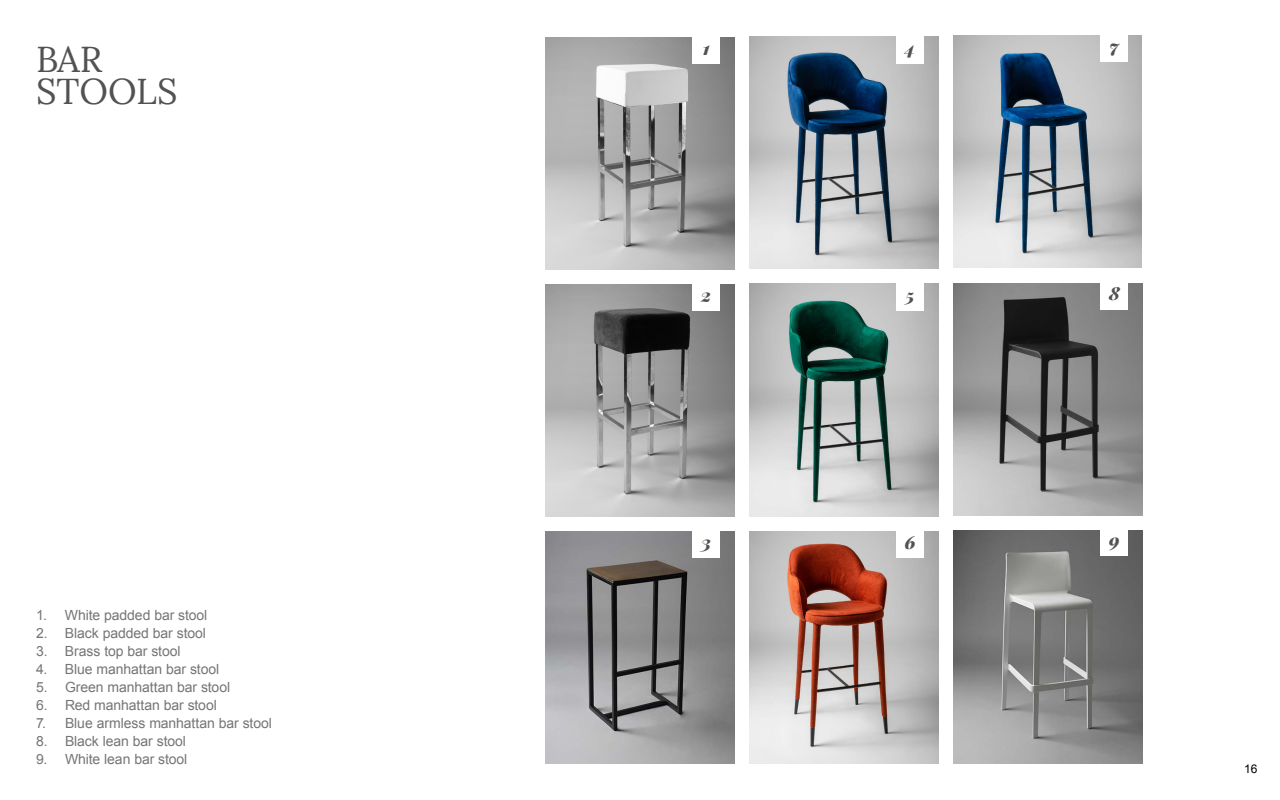
<style>
.page{position:relative;width:1280px;height:800px;background:#fff}
.page>*{position:absolute;margin:0;border:0;box-sizing:border-box;transform-origin:0 0}
.t1{font:36px/32px "Lora";color:#525252}
.t2{font:italic 900 18px "Playfair Display";color:#525252}
.t3{font:14px "Arial";letter-spacing:-.01em;color:#757575}
.t4{font:12px "Arial";color:#000}
</style>
<div class="page">
<img style="left:953px;top:283px;width:189px;height:233px">
<img style="left:546px;top:531px;width:188px;height:233px">
<img style="left:953px;top:531px;width:189px;height:232px">
<img style="left:750px;top:36px;width:188px;height:233px">
<img style="left:546px;top:284px;width:188px;height:233px">
<img style="left:749px;top:284px;width:189px;height:232px">
<img style="left:546px;top:37px;width:188px;height:233px">
<img style="left:749px;top:531px;width:189px;height:233px">
<img style="left:953px;top:35px;width:189px;height:233px">
<div style="left:692px;top:36px;width:28px;height:28px;background:#fff"></div>
<div style="left:896px;top:36px;width:28px;height:28px;background:#fff"></div>
<div style="left:1100px;top:34px;width:28px;height:28px;background:#fff"></div>
<div style="left:692px;top:283px;width:28px;height:28px;background:#fff"></div>
<div style="left:896px;top:283px;width:28px;height:28px;background:#fff"></div>
<div style="left:1100px;top:282px;width:28px;height:28px;background:#fff"></div>
<div style="left:692px;top:530px;width:28px;height:28px;background:#fff"></div>
<div style="left:896px;top:530px;width:28px;height:28px;background:#fff"></div>
<div style="left:1100px;top:528px;width:28px;height:28px;background:#fff"></div>
<h1 class="t1" style="left:36px;top:41px;width:143px">BAR<br>STOOLS</h1>
<p class="t2" style="left:703px;top:36px;width:9px">1</p>
<p class="t2" style="left:905px;top:36px;width:11px">4</p>
<p class="t2" style="left:1110px;top:34px;width:11px">7</p>
<p class="t2" style="left:701px;top:283px;width:12px">2</p>
<p class="t2" style="left:906px;top:283px;width:10px">5</p>
<p class="t2" style="left:1109px;top:281px;width:12px">8</p>
<p class="t3" style="left:36px;top:606px;width:173px">1. White padded bar stool</p>
<p class="t3" style="left:36px;top:624px;width:172px">2. Black padded bar stool</p>
<p class="t3" style="left:36px;top:642px;width:146px">3. Brass top bar stool</p>
<p class="t3" style="left:36px;top:660px;width:185px">4. Blue manhattan bar stool</p>
<p class="t3" style="left:36px;top:678px;width:196px">5. Green manhattan bar stool</p>
<p class="t3" style="left:36px;top:696px;width:182px">6. Red manhattan bar stool</p>
<p class="t3" style="left:36px;top:714px;width:237px">7. Blue armless manhattan bar stool</p>
<p class="t3" style="left:36px;top:732px;width:151px">8. Black lean bar stool</p>
<p class="t3" style="left:36px;top:750px;width:153px">9. White lean bar stool</p>
<p class="t2" style="left:701px;top:529px;width:11px">3</p>
<p class="t2" style="left:905px;top:529px;width:12px">6</p>
<p class="t2" style="left:1109px;top:528px;width:12px">9</p>
<p class="t4" style="left:1244px;top:761px;width:15px">16</p>
</div>
